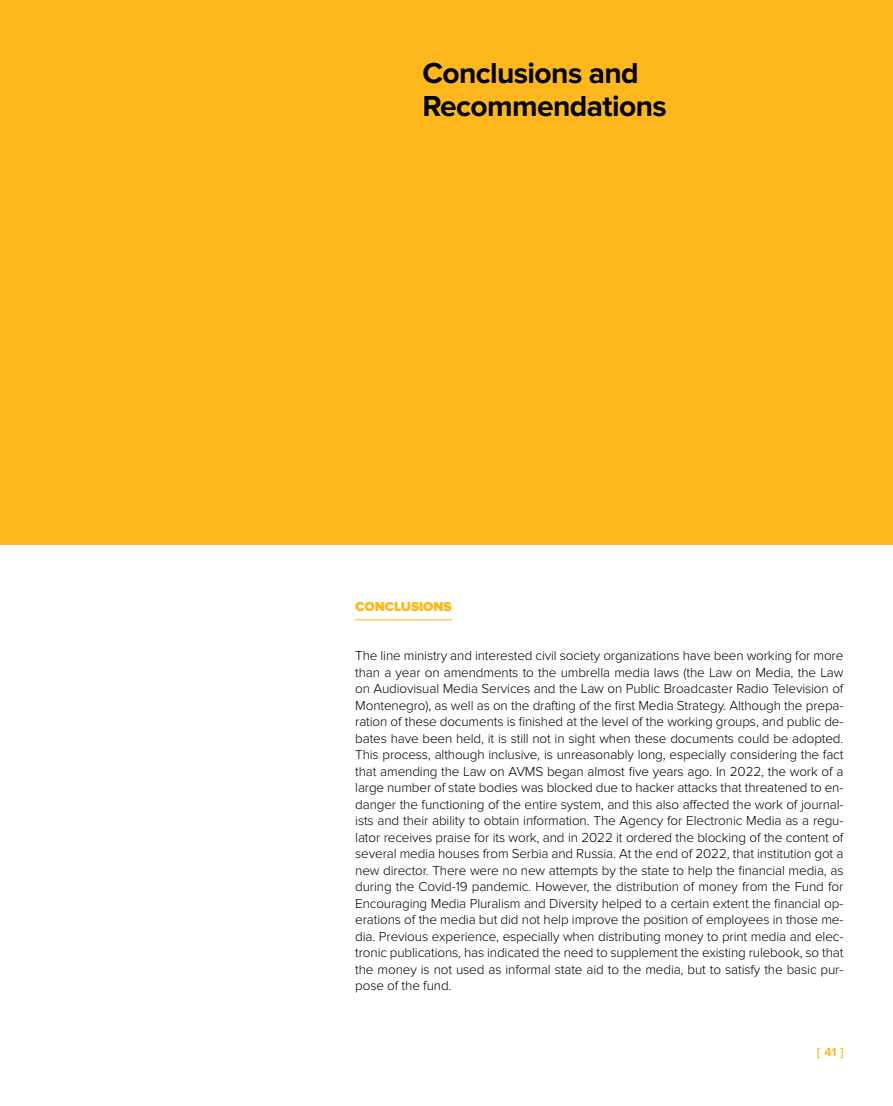
<style>
.page{position:relative;width:893px;height:1106px;background:#fff}
.page>*{position:absolute;margin:0;border:0;box-sizing:border-box;transform-origin:0 0}
.t1{font:700 30px/33px "Proxima Nova";letter-spacing:-.02em;color:#000}
.t2{font:300 13.5px/16.5px "Proxima Nova";letter-spacing:-.01em;color:#000;text-align:justify}
.t3{font:900 13.5px "Proxima Nova";letter-spacing:-.01em;color:#ffb71e}
.t4{font:700 12px "Proxima Nova";color:#ffb71e}
</style>
<div class="page">
<div style="left:1px;top:0;width:892px;height:545px;background:#ffb71e"></div>
<hr style="left:355px;top:619px;width:97px;height:1px;background:#ffb71e">
<h1 class="t1" style="left:422px;top:57px;width:246px">Conclusions and<br>Recommendations</h1>
<p class="t3" style="left:355px;top:598px;width:98px">CONCLUSIONS</p>
<p class="t2" style="left:355px;top:647px;width:490px">The line ministry and interested civil society organizations have been working for more than a year on amendments to the umbrella media laws (the Law on Media, the Law on Audiovisual Media Services and the Law on Public Broadcaster Radio Television of Montenegro), as well as on the drafting of the first Media Strategy. Although the prepa&shy;ration of these documents is finished at the level of the working groups, and public de&shy;bates have been held, it is still not in sight when these documents could be adopted.<br>This process, although inclusive, is unreasonably long, especially considering the fact that amending the Law on AVMS began almost five years ago. In 2022, the work of a large number of state bodies was blocked due to hacker attacks that threatened to en&shy;danger the functioning of the entire system, and this also affected the work of journal&shy;ists and their ability to obtain information. The Agency for Electronic Media as a regu&shy;lator receives praise for its work, and in 2022 it ordered the blocking of the content of several media houses from Serbia and Russia. At the end of 2022, that institution got a new director. There were no new attempts by the state to help the financial media, as during the Covid-19 pandemic. However, the distribution of money from the Fund for Encouraging Media Pluralism and Diversity helped to a certain extent the financial op&shy;erations of the media but did not help improve the position of employees in those me&shy;dia. Previous experience, especially when distributing money to print media and elec&shy;tronic publications, has indicated the need to supplement the existing rulebook, so that the money is not used as informal state aid to the media, but to satisfy the basic pur&shy;pose of the fund.</p>
<p class="t4" style="left:817px;top:1045px;width:28px">[41]</p>
</div>
